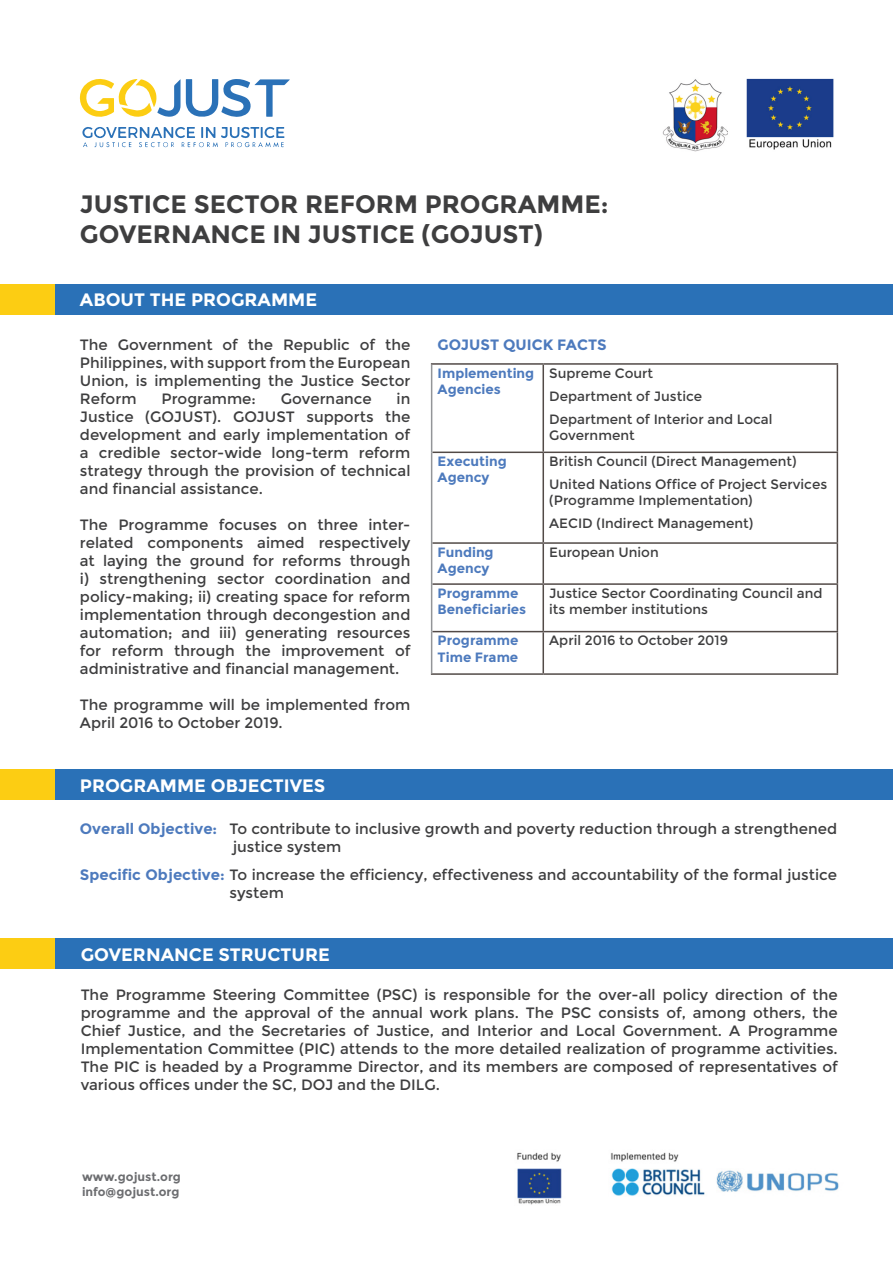
<style>
.page{position:relative;width:893px;height:1263px;background:#fff}
.page>*{position:absolute;margin:0;border:0;box-sizing:border-box;transform-origin:0 0}
.t1{font:700 25.2px "Montserrat";color:#3e3e3f}
.t2{font:700 18px "Montserrat";color:#fff}
.t3{font:15px/18px "Montserrat";color:#3e3e3f;text-align:justify}
.t4{font:700 15px "Montserrat";color:#4d7abd}
.t5{font:13.5px/16.2px "Montserrat";color:#3e3e3f}
.t6{font:700 13.5px/16.2px "Montserrat";color:#4d7abd}
.t7{font:700 12px "Montserrat";color:#6c6d70}
.s1{font-weight:700;color:#4d7abd}
</style>
<div class="page">
<svg style="left:79px;top:78px;width:211px;height:39px"></svg>
<svg style="left:82px;top:126px;width:202px;height:21px"></svg>
<img style="left:662px;top:78px;width:172px;height:74px">
<div style="left:32px;top:284px;width:861px;height:31px;background:#2a71b7"></div>
<div style="left:32px;top:769px;width:861px;height:31px;background:#2a71b7"></div>
<div style="left:0;top:284px;width:54px;height:31px;background:#fccd13"></div>
<div style="left:0;top:769px;width:54px;height:31px;background:#fccd13"></div>
<hr style="left:431px;top:363px;width:112px;height:2px;background:#524a47">
<hr style="left:543px;top:363px;width:295px;height:2px;background:#524a47">
<hr style="left:542px;top:365px;width:2px;height:87px;background:#524a47">
<hr style="left:837px;top:365px;width:1px;height:87px;background:#524a47">
<hr style="left:432px;top:452px;width:111px;height:1px;background:#524a47">
<hr style="left:543px;top:452px;width:295px;height:1px;background:#524a47">
<hr style="left:542px;top:453px;width:2px;height:89px;background:#524a47">
<hr style="left:837px;top:453px;width:1px;height:89px;background:#524a47">
<hr style="left:432px;top:542px;width:111px;height:2px;background:#524a47">
<hr style="left:543px;top:542px;width:295px;height:2px;background:#524a47">
<hr style="left:542px;top:544px;width:2px;height:39px;background:#524a47">
<hr style="left:837px;top:544px;width:1px;height:39px;background:#524a47">
<hr style="left:432px;top:583px;width:111px;height:2px;background:#524a47">
<hr style="left:543px;top:583px;width:295px;height:2px;background:#524a47">
<hr style="left:542px;top:585px;width:2px;height:46px;background:#524a47">
<hr style="left:837px;top:585px;width:1px;height:46px;background:#524a47">
<hr style="left:432px;top:631px;width:111px;height:1px;background:#524a47">
<hr style="left:543px;top:631px;width:295px;height:1px;background:#524a47">
<hr style="left:542px;top:632px;width:2px;height:41px;background:#524a47">
<hr style="left:837px;top:632px;width:1px;height:41px;background:#524a47">
<hr style="left:431px;top:673px;width:112px;height:2px;background:#524a47">
<hr style="left:543px;top:673px;width:295px;height:2px;background:#524a47">
<hr style="left:431px;top:365px;width:1px;height:87px;background:#939598">
<hr style="left:431px;top:452px;width:1px;height:91px;background:#939598">
<hr style="left:431px;top:543px;width:1px;height:41px;background:#939598">
<hr style="left:431px;top:584px;width:1px;height:48px;background:#939598">
<hr style="left:431px;top:632px;width:1px;height:41px;background:#939598">
<div style="left:33px;top:938px;width:860px;height:31px;background:#2a71b7"></div>
<div style="left:1px;top:938px;width:54px;height:31px;background:#fccd13"></div>
<img style="left:517px;top:1152px;width:322px;height:53px">
<p class="t1" style="left:80px;top:189px;width:530px">JUSTICE SECTOR REFORM PROGRAMME:</p>
<p class="t1" style="left:80px;top:219px;width:464px">GOVERNANCE IN JUSTICE (GOJUST)</p>
<p class="t2" style="left:80px;top:289px;width:239px">ABOUT THE PROGRAMME</p>
<p class="t3" style="left:80px;top:336px;width:332px">The Government of the Republic of the Philippines, with support from the European Union, is implementing the Justice Sector Reform</p>
<p class="t3" style="left:80px;top:390px;width:332px;text-indent:317px">in Justice (GOJUST). GOJUST supports the development and early implementation of a credible sector-wide long-term reform strategy through the provision of technical and financial assistance.</p>
<p class="t3" style="left:80px;top:516px;width:332px">The Programme focuses on three inter&shy;related components aimed respectively at laying the ground for reforms through i) strengthening sector coordination and policy-making; ii) creating space for reform implementation through decongestion and automation; and iii) generating resources for reform through the improvement of administrative and financial management.</p>
<p class="t3" style="left:80px;top:696px;width:332px">The programme will be implemented from<br>April 2016 to October 2019.</p>
<p class="t3" style="left:161px;top:390px;width:96px">Programme:</p>
<p class="t3" style="left:281px;top:390px;width:92px">Governance</p>
<p class="t2" style="left:80px;top:774px;width:247px">PROGRAMME OBJECTIVES</p>
<p class="t4" style="left:438px;top:336px;width:171px">GOJUST QUICK FACTS</p>
<p class="t6" style="left:438px;top:365px;width:98px">Implementing<br>Agencies</p>
<p class="t5" style="left:549px;top:365px;width:105px">Supreme Court</p>
<p class="t5" style="left:549px;top:388px;width:154px">Department of Justice</p>
<p class="t5" style="left:549px;top:411px;width:225px">Department of Interior and Local<br>Government</p>
<p class="t6" style="left:438px;top:453px;width:71px">Executing<br>Agency</p>
<p class="t5" style="left:549px;top:453px;width:249px">British Council (Direct Management)</p>
<p class="t5" style="left:549px;top:476px;width:279px">United Nations Office of Project Services (Programme Implementation)</p>
<p class="t5" style="left:549px;top:515px;width:205px">AECID (Indirect Management)</p>
<p class="t6" style="left:438px;top:544px;width:57px">Funding<br>Agency</p>
<p class="t5" style="left:549px;top:544px;width:111px">European Union</p>
<p class="t6" style="left:438px;top:585px;width:90px">Programme<br>Beneficiaries</p>
<p class="t5" style="left:549px;top:585px;width:275px">Justice Sector Coordinating Council and its member institutions</p>
<p class="t6" style="left:438px;top:633px;width:82px">Programme<br>Time Frame</p>
<p class="t5" style="left:549px;top:633px;width:180px">April 2016 to October 2019</p>
<p class="t3" style="left:233px;top:820px;width:605px;text-indent:-153px"><span class="s1">Overall Objective:</span> To contribute to inclusive growth and poverty reduction through a strengthened justice system</p>
<p class="t3" style="left:230px;top:866px;width:609px;text-indent:-150px"><span class="s1">Specific Objective:</span> To increase the efficiency, effectiveness and accountability of the formal justice system</p>
<p class="t2" style="left:81px;top:944px;width:251px">GOVERNANCE STRUCTURE</p>
<p class="t3" style="left:81px;top:986px;width:759px">The Programme Steering Committee (PSC) is responsible for the over-all policy direction of the programme and the approval of the annual work plans. The PSC consists of, among others, the Chief Justice, and the Secretaries of Justice, and Interior and Local Government. A Programme Implementation Committee (PIC) attends to the more detailed realization of programme activities.<br>The PIC is headed by a Programme Director, and its members are composed of representatives of various offices under the SC, DOJ and the DILG.</p>
<p class="t7" style="left:82px;top:1170px;width:100px">www.gojust.org</p>
<p class="t7" style="left:82px;top:1184px;width:99px">info@gojust.org</p>
</div>
